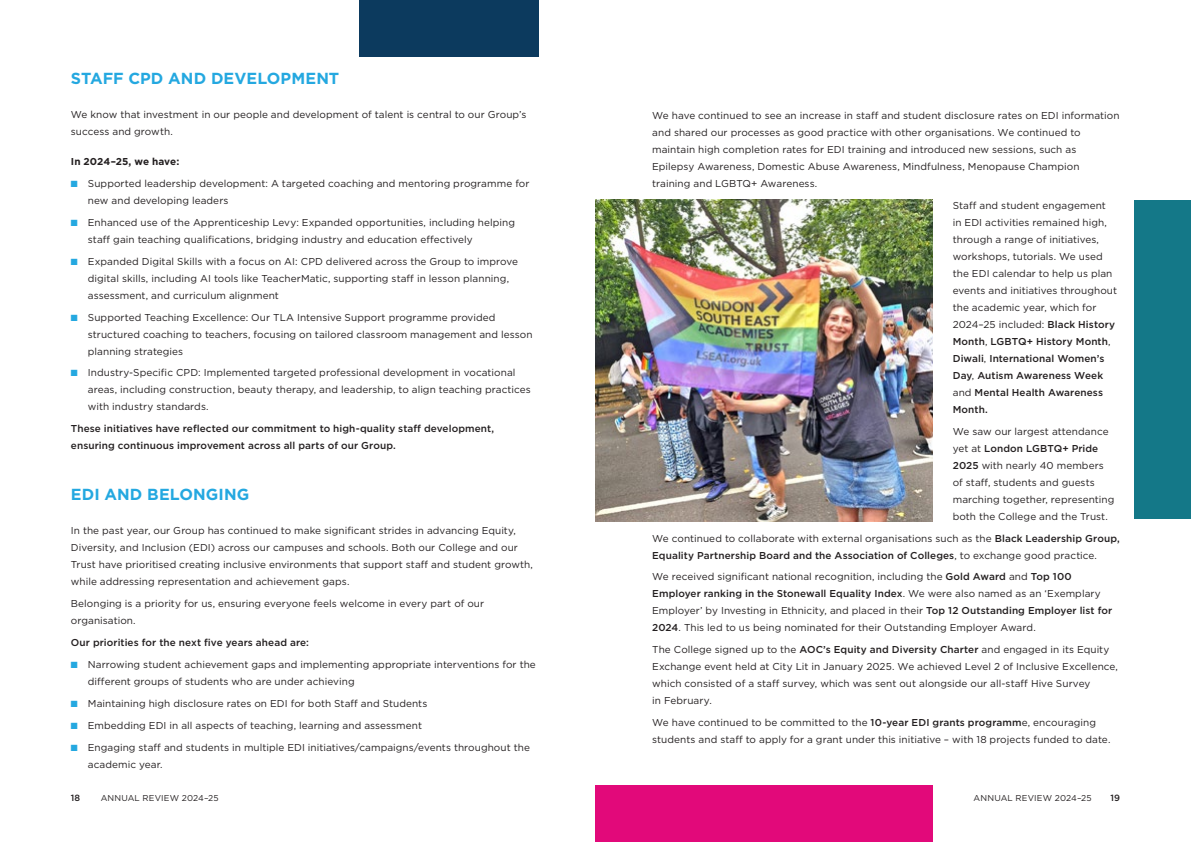
<style>
.page{position:relative;width:1191px;height:842px;background:#fff}
.page>*{position:absolute;margin:0;border:0;box-sizing:border-box;transform-origin:0 0}
.Elev_Headline{font:700 16px "Gotham";letter-spacing:.005em;color:#24a8e0}
.Elev_Body{font:10px/17px "Gotham";letter-spacing:.005em;color:#231f20}
.Elev_Body-2{font:500 10px/17px "Gotham";letter-spacing:.01em;color:#231f20}
.Elev_Small_Subhead{font:700 10px "Gotham";color:#231f20}
.t1{font:500 9px "Gotham";color:#231f20}
.t2{font:8.5px "Gotham";letter-spacing:.02em;color:#231f20}
.s1{color:#24a8e0}
.s2{font-weight:500}
</style>
<div class="page">
<div style="left:595px;top:785px;width:338px;height:57px;background:#e2097a"></div>
<div style="left:359px;top:0;width:180px;height:57px;background:#0c3a5e"></div>
<img style="left:595px;top:200px;width:338px;height:322px">
<div style="left:1134px;top:200px;width:57px;height:319px;background:#147888"></div>
<p class="Elev_Headline" style="left:71px;top:67px;width:270px">STAFF CPD AND DEVELOPMENT</p>
<p class="Elev_Body" style="left:71px;top:105px;width:457px">We know that investment in our people and development of talent is central to our Group’s success and growth.</p>
<p class="Elev_Small_Subhead" style="left:71px;top:154px;width:110px">In 2024–25, we have:</p>
<p class="Elev_Body" style="left:88px;top:174px;width:443px;text-indent:-17px"><span class="s1">■</span> Supported leadership development: A targeted coaching and mentoring programme for new and developing leaders</p>
<p class="Elev_Body" style="left:88px;top:213px;width:428px;text-indent:-17px"><span class="s1">■</span> Enhanced use of the Apprenticeship Levy: Expanded opportunities, including helping staff gain teaching qualifications, bridging industry and education effectively</p>
<p class="Elev_Body" style="left:88px;top:252px;width:432px;text-indent:-17px"><span class="s1">■</span> Expanded Digital Skills with a focus on AI: CPD delivered across the Group to improve digital skills, including AI tools like TeacherMatic, supporting staff in lesson planning, assessment, and curriculum alignment</p>
<p class="Elev_Body" style="left:88px;top:308px;width:446px;text-indent:-17px"><span class="s1">■</span> Supported Teaching Excellence: Our TLA Intensive Support programme provided structured coaching to teachers, focusing on tailored classroom management and lesson planning strategies</p>
<p class="Elev_Body" style="left:88px;top:364px;width:444px;text-indent:-17px"><span class="s1">■</span> Industry-Specific CPD: Implemented targeted professional development in vocational areas, including construction, beauty therapy, and leadership, to align teaching practices with industry standards.</p>
<p class="Elev_Body-2" style="left:71px;top:420px;width:425px">These initiatives have reflected our commitment to high-quality staff development, ensuring continuous improvement across all parts of our Group.</p>
<p class="Elev_Headline" style="left:71px;top:484px;width:180px">EDI AND BELONGING</p>
<p class="Elev_Body" style="left:71px;top:522px;width:463px">In the past year, our Group has continued to make significant strides in advancing Equity, Diversity, and Inclusion (EDI) across our campuses and schools. Both our College and our Trust have prioritised creating inclusive environments that support staff and student growth, while addressing representation and achievement gaps.</p>
<p class="Elev_Body" style="left:71px;top:595px;width:415px">Belonging is a priority for us, ensuring everyone feels welcome in every part of our organisation.</p>
<p class="Elev_Body-2" style="left:71px;top:634px;width:240px">Our priorities for the next five years ahead are:</p>
<p class="Elev_Body" style="left:88px;top:656px;width:449px;text-indent:-17px"><span class="s1">■</span> Narrowing student achievement gaps and implementing appropriate interventions for the different groups of students who are under achieving</p>
<p class="Elev_Body" style="left:71px;top:694px;width:358px"><span class="s1">■</span> Maintaining high disclosure rates on EDI for both Staff and Students</p>
<p class="Elev_Body" style="left:71px;top:716px;width:353px"><span class="s1">■</span> Embedding EDI in all aspects of teaching, learning and assessment</p>
<p class="Elev_Body" style="left:88px;top:738px;width:443px;text-indent:-17px"><span class="s1">■</span> Engaging staff and students in multiple EDI initiatives/campaigns/events throughout the academic year.</p>
<p class="Elev_Body" style="left:652px;top:106px;width:469px">We have continued to see an increase in staff and student disclosure rates on EDI information and shared our processes as good practice with other organisations. We continued to maintain high completion rates for EDI training and introduced new sessions, such as Epilepsy Awareness, Domestic Abuse Awareness, Mindfulness, Menopause Champion training and LGBTQ+ Awareness.</p>
<p class="Elev_Body" style="left:952px;top:196px;width:166px">Staff and student engagement in EDI activities remained high, through a range of initiatives, workshops, tutorials. We used the EDI calendar to help us plan events and initiatives throughout the academic year, which for<br>2024–25 included: <span class="s2">Black History<br>Month</span>, <span class="s2">LGBTQ+ History Month</span>,<br><span class="s2">Diwali</span>, <span class="s2">International Women’s<br>Day</span>, <span class="s2">Autism Awareness Week </span>and <span class="s2">Mental Health Awareness<br>Month.</span></p>
<p class="Elev_Body" style="left:952px;top:422px;width:163px">We saw our largest attendance yet at <span class="s2">London LGBTQ+ Pride<br>2025</span> with nearly 40 members of staff, students and guests marching together, representing both the College and the Trust.</p>
<p class="Elev_Body" style="left:652px;top:529px;width:469px">We continued to collaborate with external organisations such as the <span class="s2">Black Leadership Group,<br>Equality Partnership Board and the Association of Colleges</span>, to exchange good practice.</p>
<p class="Elev_Body" style="left:652px;top:568px;width:461px">We received significant national recognition, including the <span class="s2">Gold Award</span> and <span class="s2">Top 100<br>Employer ranking in the Stonewall Equality Index</span>. We were also named as an ‘Exemplary Employer’ by Investing in Ethnicity, and placed in their <span class="s2">Top 12 Outstanding Employer list for 2024</span>. This led to us being nominated for their Outstanding Employer Award.</p>
<p class="Elev_Body" style="left:652px;top:641px;width:467px">The College signed up to the <span class="s2">AOC’s Equity and Diversity Charter</span> and engaged in its Equity Exchange event held at City Lit in January 2025. We achieved Level 2 of Inclusive Excellence, which consisted of a staff survey, which was sent out alongside our all-staff Hive Survey<br>in February.</p>
<p class="Elev_Body" style="left:652px;top:714px;width:460px">We have continued to be committed to the <span class="s2">10-year EDI grants programm</span>e, encouraging students and staff to apply for a grant under this initiative – with 18 projects funded to date.</p>
<p class="t1" style="left:71px;top:792px;width:11px">18</p>
<p class="t2" style="left:101px;top:793px;width:120px">ANNUAL REVIEW 2024–25</p>
<p class="t2" style="left:973px;top:793px;width:120px">ANNUAL REVIEW 2024–25</p>
<p class="t1" style="left:1110px;top:792px;width:11px">19</p>
</div>
